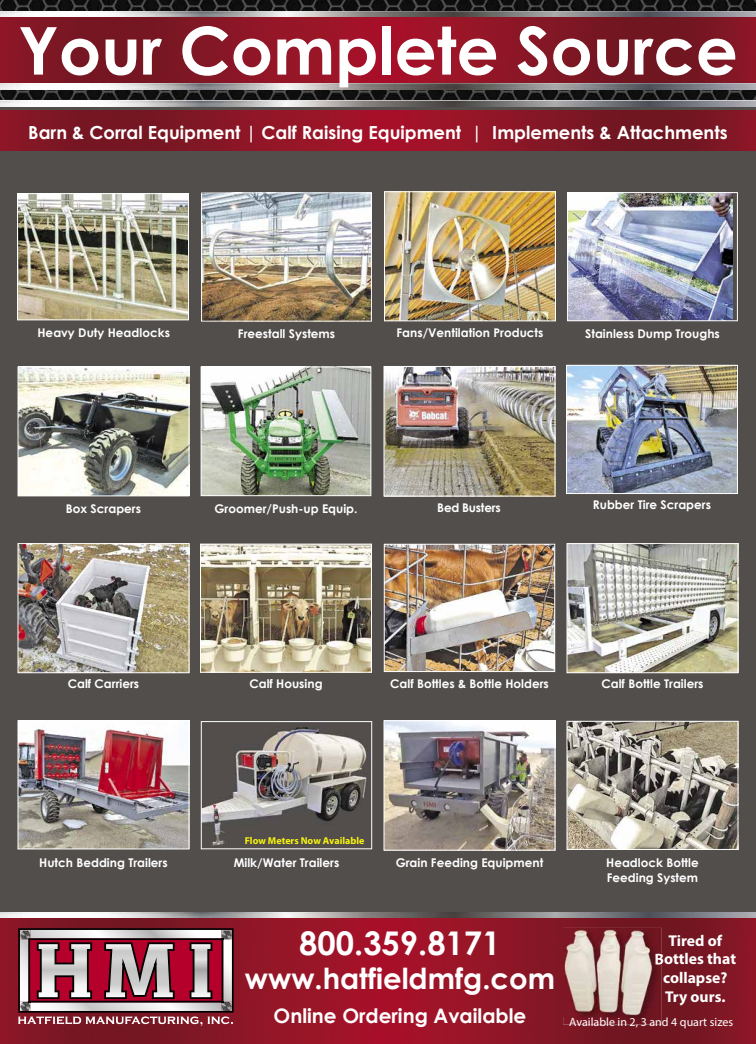
<style>
.page{position:relative;width:756px;height:1044px;background:#fff}
.page>*{position:absolute;margin:0;border:0;box-sizing:border-box;transform-origin:0 0}
.t1{font:700 66px "Century Gothic";color:#fff}
.t2{font:700 32.7px "Century Gothic";color:#fff}
.t3{font:700 29px "Century Gothic";color:#fff}
.t4{font:700 20px "Century Gothic";color:#fff}
.t5{font:700 18px "Century Gothic";color:#fff}
.t6{font:700 15.7px/18.8px "Myriad Pro";color:#fff;text-align:center}
.t7{font:700 12px/14.4px "Century Gothic";color:#fff}
.t8{font:12px "Myriad Pro";color:#fff}
.t9{font:700 12px "Century Gothic";letter-spacing:-.02em;color:#fff}
.t10{font:700 10px "Myriad Pro";color:#f7f410}
</style>
<div class="page">
<div style="left:0;top:98px;width:756px;height:817px;background:#514e4c"></div>
<img style="left:0;top:0;width:756px;height:106px">
<img style="left:0;top:11px;width:756px;height:78px">
<img style="left:0;top:110px;width:756px;height:40px">
<img style="left:0;top:913px;width:756px;height:131px">
<img style="left:662px;top:953px;width:74px;height:12px">
<img style="left:0;top:101px;width:756px;height:1px">
<img style="left:0;top:915px;width:756px;height:1px">
<svg style="left:18px;top:928px;width:216px;height:98px"></svg>
<img style="left:563px;top:928px;width:99px;height:96px">
<svg style="left:656px;top:953px;width:6px;height:12px"></svg>
<img style="left:563px;top:928px;width:91px;height:89px">
<img style="left:384px;top:544px;width:171px;height:128px">
<svg style="left:201px;top:721px;width:171px;height:128px"></svg>
<img style="left:201px;top:192px;width:171px;height:130px">
<img style="left:567px;top:192px;width:171px;height:129px">
<img style="left:201px;top:366px;width:170px;height:130px">
<img style="left:566px;top:365px;width:172px;height:129px">
<svg style="left:567px;top:721px;width:172px;height:129px"></svg>
<img style="left:200px;top:544px;width:172px;height:129px">
<img style="left:17px;top:193px;width:172px;height:127px">
<img style="left:384px;top:191px;width:172px;height:130px">
<img style="left:567px;top:543px;width:172px;height:130px">
<img style="left:384px;top:720px;width:172px;height:131px">
<img style="left:18px;top:720px;width:172px;height:129px">
<img style="left:18px;top:543px;width:172px;height:130px">
<img style="left:18px;top:367px;width:171px;height:129px">
<img style="left:384px;top:366px;width:172px;height:131px">
<h1 class="t1" style="left:18px;top:9px;width:721px">Your Complete Source</h1>
<h3 class="t5" style="left:28px;top:121px;width:701px">Barn &amp; Corral Equipment | Calf Raising Equipment | Implements &amp; Attachments</h3>
<p class="t7" style="left:38px;top:325px;width:134px">Heavy Duty Headlocks</p>
<p class="t7" style="left:585px;top:326px;width:136px">Stainless Dump Troughs</p>
<p class="t7" style="left:397px;top:325px;width:148px">Fans/Ventilation Products</p>
<p class="t7" style="left:238px;top:326px;width:99px">Freestall Systems</p>
<p class="t7" style="left:66px;top:501px;width:77px">Box Scrapers</p>
<p class="t7" style="left:214px;top:502px;width:145px">Groomer/Push-up Equip.</p>
<p class="t9" style="left:437px;top:500px;width:65px">Bed Busters</p>
<p class="t7" style="left:593px;top:497px;width:120px">Rubber Tire Scrapers</p>
<p class="t7" style="left:68px;top:676px;width:73px">Calf Carriers</p>
<p class="t7" style="left:249px;top:676px;width:75px">Calf Housing</p>
<p class="t7" style="left:390px;top:676px;width:160px">Calf Bottles &amp; Bottle Holders</p>
<p class="t7" style="left:602px;top:676px;width:103px">Calf Bottle Trailers</p>
<p class="t10" style="left:245px;top:834px;width:121px">Flow Meters Now Available</p>
<p class="t7" style="left:39px;top:855px;width:130px">Hutch Bedding Trailers</p>
<p class="t7" style="left:234px;top:855px;width:107px">Milk/Water Trailers</p>
<p class="t7" style="left:396px;top:855px;width:149px">Grain Feeding Equipment</p>
<p class="t7" style="left:606px;top:855px;width:94px">Headlock Bottle<br>Feeding System</p>
<h2 class="t2" style="left:299px;top:923px;width:203px">800.359.8171</h2>
<h3 class="t3" style="left:245px;top:960px;width:312px">www.hatfieldmfg.com</h3>
<h3 class="t4" style="left:274px;top:1003px;width:254px">Online Ordering Available</h3>
<h3 class="t6" style="left:654px;top:930px;width:83px">Tired of<br>Bottles that collapse?<br>Try ours.</h3>
<p class="t8" style="left:569px;top:1014px;width:165px">Available in 2, 3 and 4 quart sizes</p>
</div>
